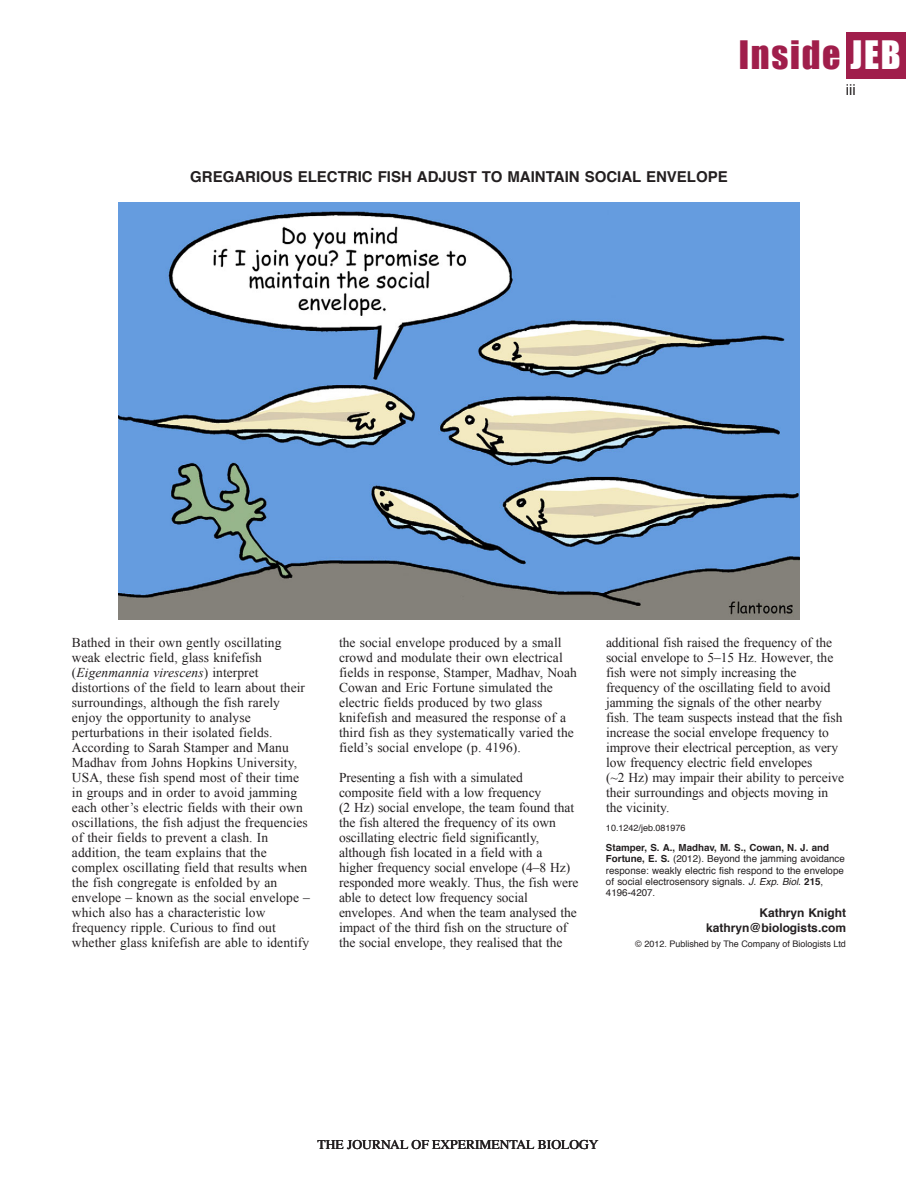
<style>
.page{position:relative;width:918px;height:1188px;background:#fff}
.page>*{position:absolute;margin:0;border:0;box-sizing:border-box;transform-origin:0 0}
.t1{font:36px "Impact";letter-spacing:.05em;color:#a01e4b}
.t2{font:700 15px "Helvetica";color:#231f20}
.t3{font:15px "Helvetica";color:#231f20}
.t4{font:13.5px/15px "Times New Roman";letter-spacing:.005em;color:#231f20}
.t5{font:13.5px "Times";color:#231f20}
.t6{font:700 12px/15px "Helvetica";color:#231f20;text-align:right}
.t7{font:9.75px/11.2px "Helvetica";color:#231f20}
.t8{font:9px "Helvetica";color:#231f20}
.s1{color:#fff}
.s2{font-style:italic}
.s3{font-weight:700}
</style>
<div class="page">
<div style="left:846px;top:32px;width:60px;height:46px;background:#a01e4b"></div>
<img style="left:119px;top:202px;width:680px;height:418px">
<h1 class="t1" style="left:739px;top:33px;width:163px">Inside <span class="s1">JEB</span></h1>
<p class="t3" style="left:846px;top:83px;width:11px">iii</p>
<p class="t2" style="left:190px;top:171px;width:539px">GREGARIOUS ELECTRIC FISH ADJUST TO MAINTAIN SOCIAL ENVELOPE</p>
<p class="t4" style="left:72px;top:635px;width:240px">Bathed in their own gently oscillating weak electric field, glass knifefish (<span class="s2">Eigenmannia virescens</span>) interpret distortions of the field to learn about their surroundings, although the fish rarely enjoy the opportunity to analyse perturbations in their isolated fields.<br>According to Sarah Stamper and Manu Madhav from Johns Hopkins University, USA, these fish spend most of their time in groups and in order to avoid jamming each other’s electric fields with their own oscillations, the fish adjust the frequencies of their fields to prevent a clash. In addition, the team explains that the complex oscillating field that results when the fish congregate is enfolded by an envelope – known as the social envelope – which also has a characteristic low frequency ripple. Curious to find out whether glass knifefish are able to identify</p>
<p class="t4" style="left:339px;top:635px;width:239px">the social envelope produced by a small crowd and modulate their own electrical fields in response, Stamper, Madhav, Noah Cowan and Eric Fortune simulated the electric fields produced by two glass knifefish and measured the response of a third fish as they systematically varied the field’s social envelope (p. 4196).</p>
<p class="t4" style="left:339px;top:770px;width:241px">Presenting a fish with a simulated composite field with a low frequency<br>(2 Hz) social envelope, the team found that the fish altered the frequency of its own oscillating electric field significantly, although fish located in a field with a higher frequency social envelope (4–8 Hz) responded more weakly. Thus, the fish were able to detect low frequency social envelopes. And when the team analysed the impact of the third fish on the structure of the social envelope, they realised that the</p>
<p class="t4" style="left:606px;top:635px;width:240px">additional fish raised the frequency of the social envelope to 5–15 Hz. However, the fish were not simply increasing the frequency of the oscillating field to avoid jamming the signals of the other nearby fish. The team suspects instead that the fish increase the social envelope frequency to improve their electrical perception, as very low frequency electric field envelopes<br>(~2 Hz) may impair their ability to perceive their surroundings and objects moving in the vicinity.</p>
<p class="t8" style="left:606px;top:824px;width:81px">10.1242/jeb.081976</p>
<p class="t7" style="left:606px;top:843px;width:240px"><span class="s3">Stamper, S. A., Madhav, M. S., Cowan, N. J. and Fortune, E. S.</span> (2012). Beyond the jamming avoidance response: weakly electric fish respond to the envelope of social electrosensory signals. <span class="s2">J. Exp. Biol.</span> <span class="s3">215</span>, 4196-4207.</p>
<p class="t6" style="left:706px;top:907px;width:141px">Kathryn Knight kathryn@biologists.com</p>
<p class="t8" style="left:635px;top:940px;width:212px">© 2012. Published by The Company of Biologists Ltd</p>
<p class="t5" style="left:318px;top:1137px;width:282px">THE JOURNAL OF EXPERIMENTAL BIOLOGY</p>
</div>
